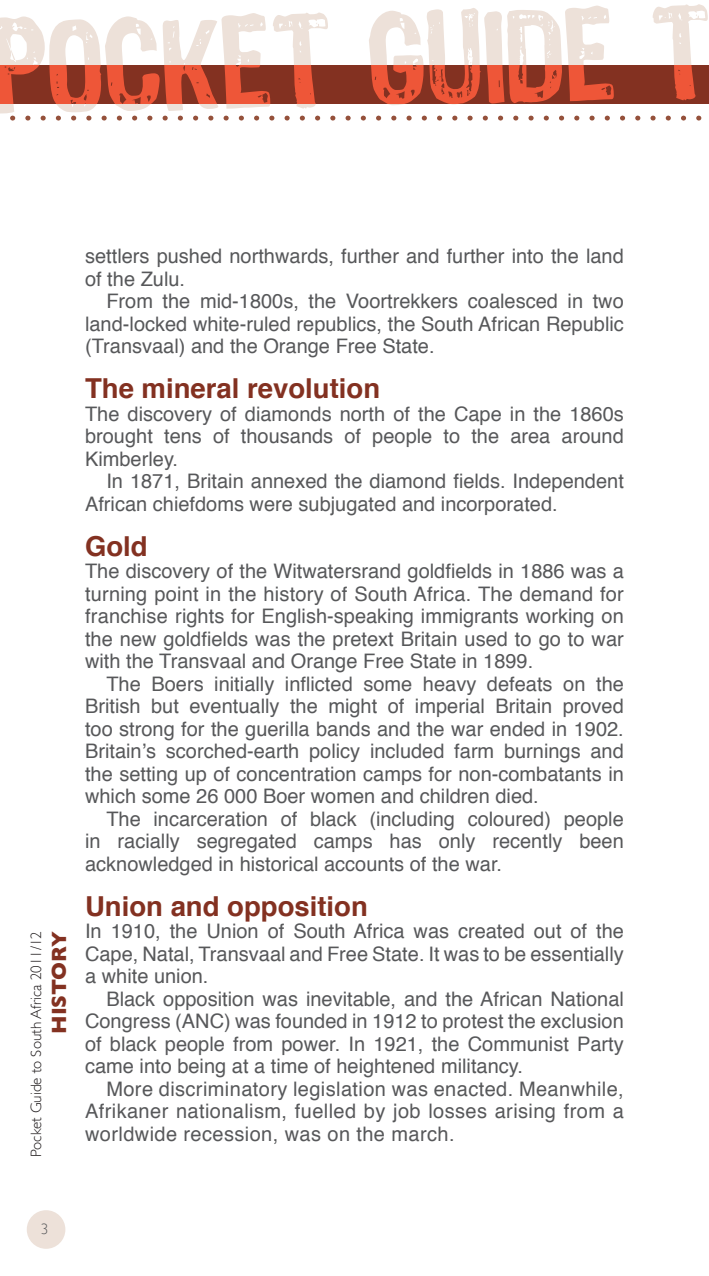
<style>
.page{position:relative;width:709px;height:1276px;background:#fff}
.page>*{position:absolute;margin:0;border:0;box-sizing:border-box;transform-origin:0 0}
.BODYTEXT{font:700 27.5px "Helvetica";color:#833121}
.t1{font:700 21px "Gill Sans";color:#833121}
.BODYTEXT-2{font:20px/22.5px "Helvetica";color:#57585a;text-align:justify}
.t2{font:300 15px "Gill Sans";color:#231f20}
.BODYTEXT-3{font:300 15px "Gill Sans";color:#57585a}
</style>
<div class="page">
<div style="left:27px;top:1210px;width:38px;height:38px;background:#ede1d9;border-radius:50%"></div>
<svg style="left:10px;top:116px;width:692px;height:5px"></svg>
<svg style="left:0;top:4px;width:709px;height:109px"></svg>
<p class="t2" style="left:27px;top:1156px;width:227px;rotate:-90deg">Pocket Guide to South Africa 2011/12</p>
<p class="t1" style="left:47px;top:1034px;width:105px;rotate:-90deg">HISTORY</p>
<p class="BODYTEXT-2" style="left:85px;top:245px;width:540px">settlers pushed northwards, further and further into the land of the Zulu.</p>
<p class="BODYTEXT-2" style="left:85px;top:290px;width:540px;text-indent:21px">From the mid-1800s, the Voortrekkers coalesced in two land-locked white-ruled republics, the South African Republic (Transvaal) and the Orange Free State.</p>
<p class="BODYTEXT" style="left:85px;top:366px;width:296px">The mineral revolution</p>
<p class="BODYTEXT-2" style="left:85px;top:403px;width:540px">The discovery of diamonds north of the Cape in the 1860s brought tens of thousands of people to the area around Kimberley.</p>
<p class="BODYTEXT-2" style="left:85px;top:470px;width:540px;text-indent:21px">In 1871, Britain annexed the diamond fields. Independent<br>African chiefdoms were subjugated and incorporated.</p>
<p class="BODYTEXT" style="left:85px;top:524px;width:64px">Gold</p>
<p class="BODYTEXT-2" style="left:85px;top:560px;width:540px">The discovery of the Witwatersrand goldfields in 1886 was a turning point in the history of South Africa. The demand for franchise rights for English-speaking immigrants working on the new goldfields was the pretext Britain used to go to war with the Transvaal and Orange Free State in 1899.</p>
<p class="BODYTEXT-2" style="left:85px;top:673px;width:540px;text-indent:21px">The Boers initially inflicted some heavy defeats on the British but eventually the might of imperial Britain proved too strong for the guerilla bands and the war ended in 1902.<br>Britain’s scorched-earth policy included farm burnings and the setting up of concentration camps for non-combatants in which some 26 000 Boer women and children died.</p>
<p class="BODYTEXT-2" style="left:85px;top:808px;width:540px;text-indent:21px">The incarceration of black (including coloured) people in racially segregated camps has only recently been acknowledged in historical accounts of the war.</p>
<p class="BODYTEXT" style="left:85px;top:884px;width:284px">Union and opposition</p>
<p class="BODYTEXT-2" style="left:85px;top:920px;width:540px">In 1910, the Union of South Africa was created out of the Cape, Natal, Transvaal and Free State. It was to be essentially a white union.</p>
<p class="BODYTEXT-2" style="left:85px;top:988px;width:540px;text-indent:21px">Black opposition was inevitable, and the African National Congress (ANC) was founded in 1912 to protest the exclusion of black people from power. In 1921, the Communist Party came into being at a time of heightened militancy.</p>
<p class="BODYTEXT-2" style="left:85px;top:1078px;width:540px;text-indent:21px">More discriminatory legislation was enacted. Meanwhile, Afrikaner nationalism, fuelled by job losses arising from a worldwide recession, was on the march.</p>
<p class="BODYTEXT-3" style="left:41px;top:1220px;width:9px">3</p>
</div>
